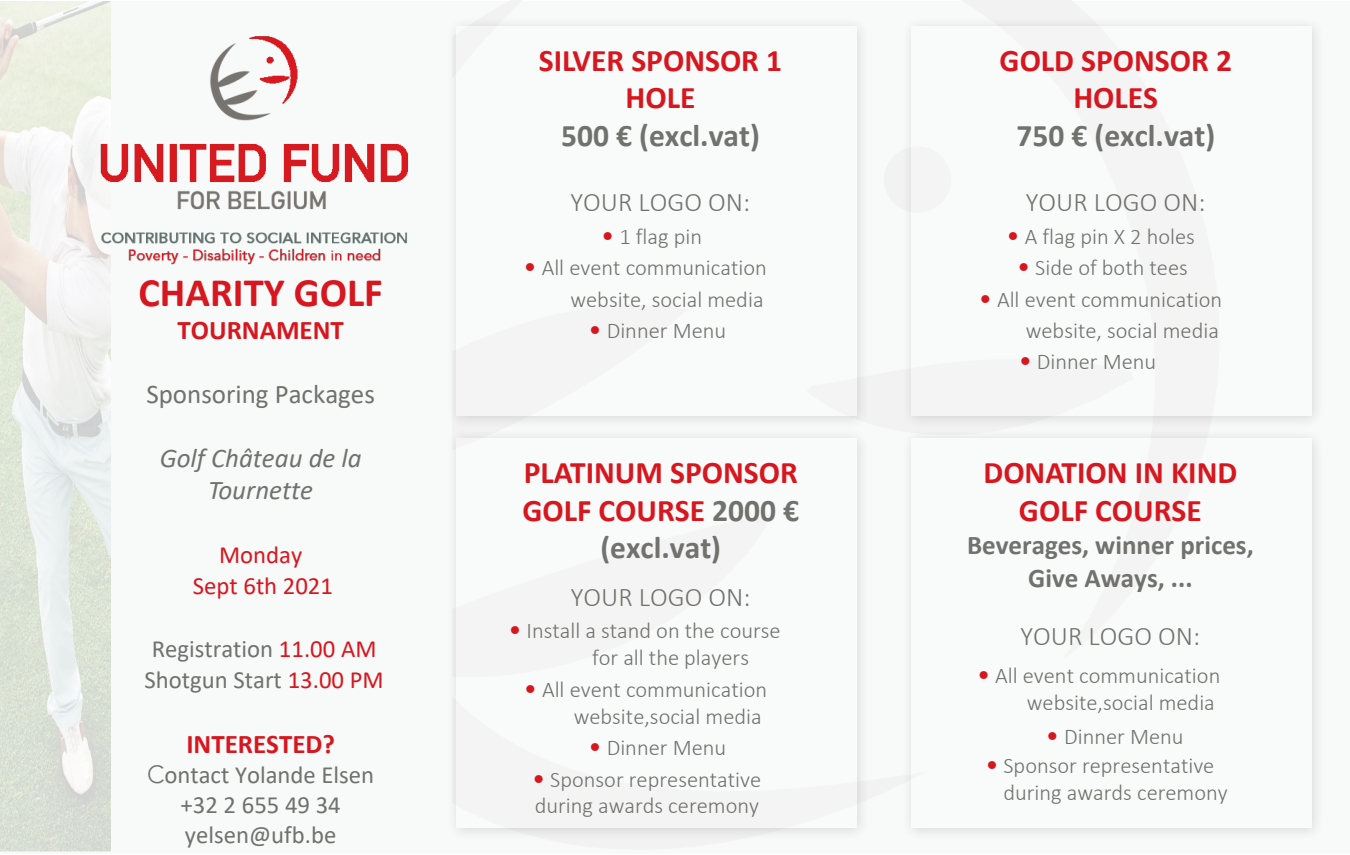
<style>
.page{position:relative;width:1350px;height:855px;background:#fff}
.page>*{position:absolute;margin:0;border:0;box-sizing:border-box;transform-origin:0 0}
.t1{font:700 40.5px "Calibri";color:#d7171f}
.t2{font:700 31.5px/37.4px "Calibri";color:#d7171f;text-align:center}
.t3{font:300 27px "Calibri";color:#71716d}
.t4{font:700 27px/32.9px "Calibri";color:#71716d;text-align:center}
.t5{font:italic 27px/32.9px "Calibri";color:#71716d;text-align:center}
.t6{font:700 27px "Calibri";color:#d7171f}
.t7{font:27px "Calibri";color:#71716d}
.t8{font:24.75px/29.7px "Calibri";color:#71716d}
.t9{font:24.75px/31.3px "Calibri";color:#d7171f;text-align:center}
.t10{font:300 22.5px/27px "Calibri";color:#71716d;text-align:right}
.s1{color:#d7171f}
.s2{font-family:"Avenir LT Std";font-weight:300}
.s3{color:#71716d}
.s4{font-family:"Avenir LT Std";color:#d7171f}
</style>
<div class="page">
<div style="left:0;top:1px;width:1350px;height:853px;background:#f2f3f4"></div>
<div style="left:456px;top:27px;width:401px;height:389px;background:#fff"></div>
<div style="left:911px;top:27px;width:400px;height:389px;background:#fff"></div>
<div style="left:446px;top:428px;width:425px;height:414px;background:#231f20;opacity:.75"></div>
<div style="left:457px;top:439px;width:400px;height:389px;background:#fff"></div>
<div style="left:911px;top:439px;width:401px;height:389px;background:#fff"></div>
<img style="left:0;top:2px;width:110px;height:850px">
<img style="left:76px;top:33px;width:332px;height:238px">
<p class="t1" style="left:139px;top:264px;width:246px">CHARITY GOLF</p>
<p class="t6" style="left:177px;top:310px;width:168px">TOURNAMENT</p>
<p class="t7" style="left:146px;top:375px;width:230px">Sponsoring Packages</p>
<p class="t5" style="left:160px;top:440px;width:204px">Golf Château de la<br>Tournette</p>
<p class="t9" style="left:193px;top:538px;width:142px">Monday<br>Sept 6th 2021</p>
<p class="t8" style="left:145px;top:632px;width:241px;line-height:31.3px">Registration <span class="s1">11.00 AM<br></span>Shotgun Start <span class="s1">13.00 PM</span></p>
<p class="t6" style="left:186px;top:725px;width:150px">INTERESTED?</p>
<p class="t8" style="left:147px;top:760px;width:229px;text-align:center"><span class="s2">C</span>ontact Yolande Elsen +32 2 655 49 34 yelsen@ufb.be</p>
<p class="t2" style="left:539px;top:42px;width:245px">SILVER SPONSOR 1<br>HOLE<br><span class="s3">500 € (excl.vat)</span></p>
<p class="t3" style="left:571px;top:185px;width:181px">YOUR LOGO ON:</p>
<p class="t10" style="left:602px;top:223px;width:101px"><span class="s4">•</span> 1 flag pin</p>
<p class="t10" style="left:525px;top:252px;width:244px;line-height:31.5px"><span class="s4">•</span> All event communication website, social media</p>
<p class="t10" style="left:590px;top:317px;width:138px"><span class="s4">•</span> Dinner Menu</p>
<p class="t2" style="left:522px;top:454px;width:278px">PLATINUM SPONSOR<br>GOLF COURSE <span class="s3">2000 € (excl.vat)</span></p>
<p class="t3" style="left:571px;top:580px;width:181px">YOUR LOGO ON:</p>
<p class="t10" style="left:592px;top:617px;width:190px;text-align:left;text-indent:-83px"><span class="s4">•</span> Install a stand on the course for all the players</p>
<p class="t10" style="left:525px;top:676px;width:244px"><span class="s4">•</span> All event communication website,social media</p>
<p class="t10" style="left:590px;top:734px;width:138px"><span class="s4">•</span> Dinner Menu</p>
<p class="t10" style="left:533px;top:766px;width:230px;text-align:left"><span class="s4">•</span> Sponsor representative during awards ceremony</p>
<p class="t2" style="left:1000px;top:42px;width:234px">GOLD SPONSOR 2<br>HOLES<br><span class="s3">750 € (excl.vat)</span></p>
<p class="t3" style="left:1026px;top:185px;width:181px">YOUR LOGO ON:</p>
<p class="t10" style="left:1008px;top:223px;width:189px"><span class="s4">•</span> A flag pin X 2 holes</p>
<p class="t10" style="left:1018px;top:254px;width:171px"><span class="s4">•</span> Side of both tees</p>
<p class="t10" style="left:980px;top:283px;width:244px;line-height:31.5px"><span class="s4">•</span> All event communication website, social media</p>
<p class="t10" style="left:1020px;top:348px;width:138px"><span class="s4">•</span> Dinner Menu</p>
<p class="t2" style="left:984px;top:454px;width:255px">DONATION IN KIND<br>GOLF COURSE</p>
<p class="t4" style="left:967px;top:528px;width:288px">Beverages, winner prices,<br>Give Aways, ...</p>
<p class="t3" style="left:1021px;top:619px;width:181px">YOUR LOGO ON:</p>
<p class="t10" style="left:978px;top:662px;width:244px"><span class="s4">•</span> All event communication website,social media</p>
<p class="t10" style="left:1047px;top:723px;width:138px"><span class="s4">•</span> Dinner Menu</p>
<p class="t10" style="left:1003px;top:752px;width:226px;text-align:left;text-indent:-17px"><span class="s4">•</span> Sponsor representative during awards ceremony</p>
</div>
